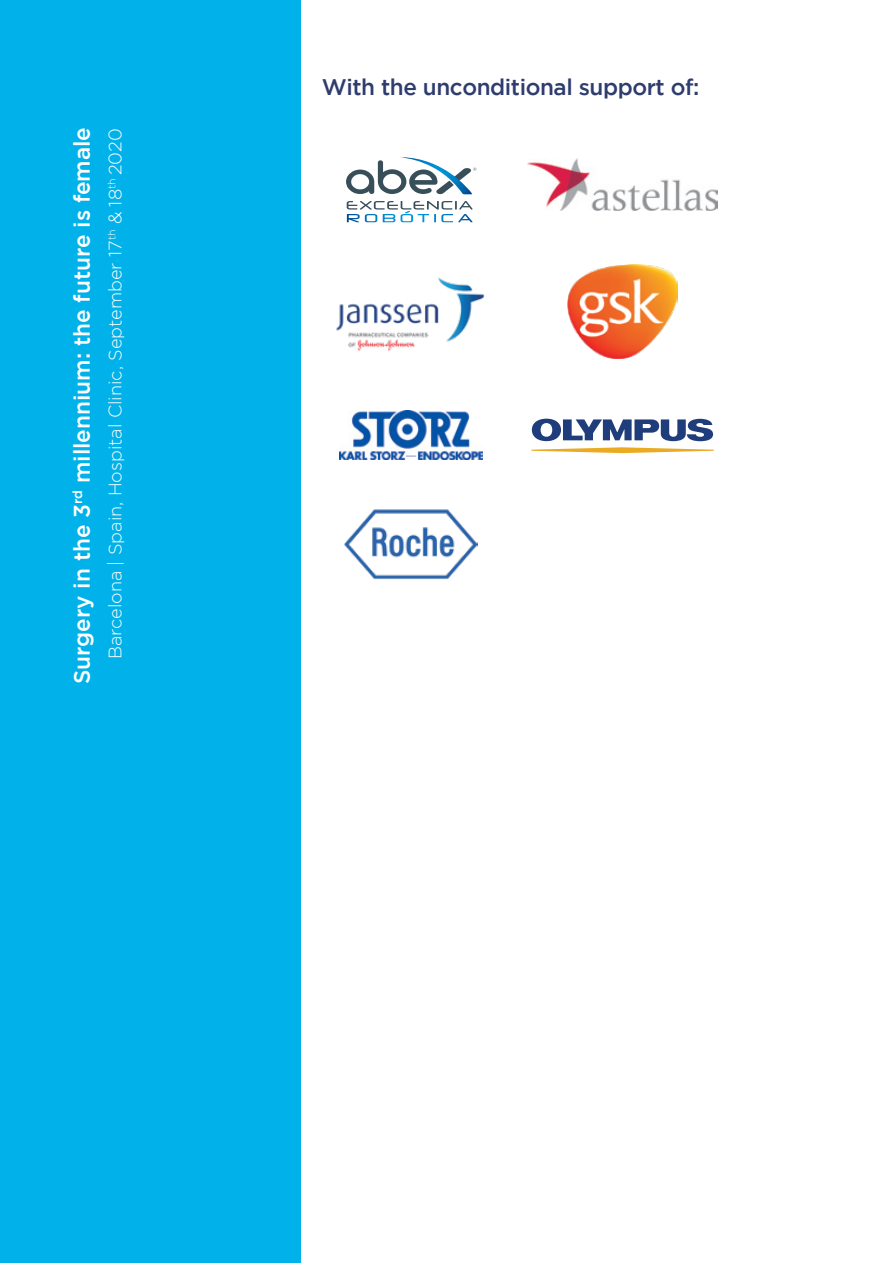
<style>
.page{position:relative;width:893px;height:1263px;background:#fff}
.page>*{position:absolute;margin:0;border:0;box-sizing:border-box;transform-origin:0 0}
.t1{font:500 22.5px "Gotham";color:#fff}
.t2{font:500 22.5px "Gotham";letter-spacing:-.02em;color:#2e3c6e}
.t3{font:300 18px "Gotham";color:#fff}
.s1{font-style:inherit}
</style>
<div class="page">
<img style="left:527px;top:158px;width:191px;height:53px">
<svg style="left:347px;top:201px;width:126px;height:21px"></svg>
<svg style="left:346px;top:157px;width:130px;height:37px"></svg>
<img style="left:568px;top:265px;width:109px;height:94px">
<img style="left:340px;top:410px;width:143px;height:49px">
<svg style="left:532px;top:419px;width:181px;height:22px"></svg>
<svg style="left:531px;top:447px;width:183px;height:6px"></svg>
<div style="left:0;top:0;width:300px;height:1263px;background:#00b2e9"></div>
<img style="left:336px;top:277px;width:149px;height:74px">
<img style="left:345px;top:509px;width:133px;height:71px">
<p class="t1" style="left:69px;top:684px;width:558px;rotate:-90deg">Surgery in the 3<sup>rd</sup> millennium: the future is female</p>
<p class="t3" style="left:105px;top:659px;width:532px;rotate:-90deg">Barcelona | Spain, Hospital Clinic, <span class="s1">September 17</span><sup>th</sup> <span class="s1">&amp; 18</span><sup>th</sup> <span class="s1">2020</span></p>
<p class="t2" style="left:322px;top:75px;width:379px">With the unconditional support of:</p>
</div>
